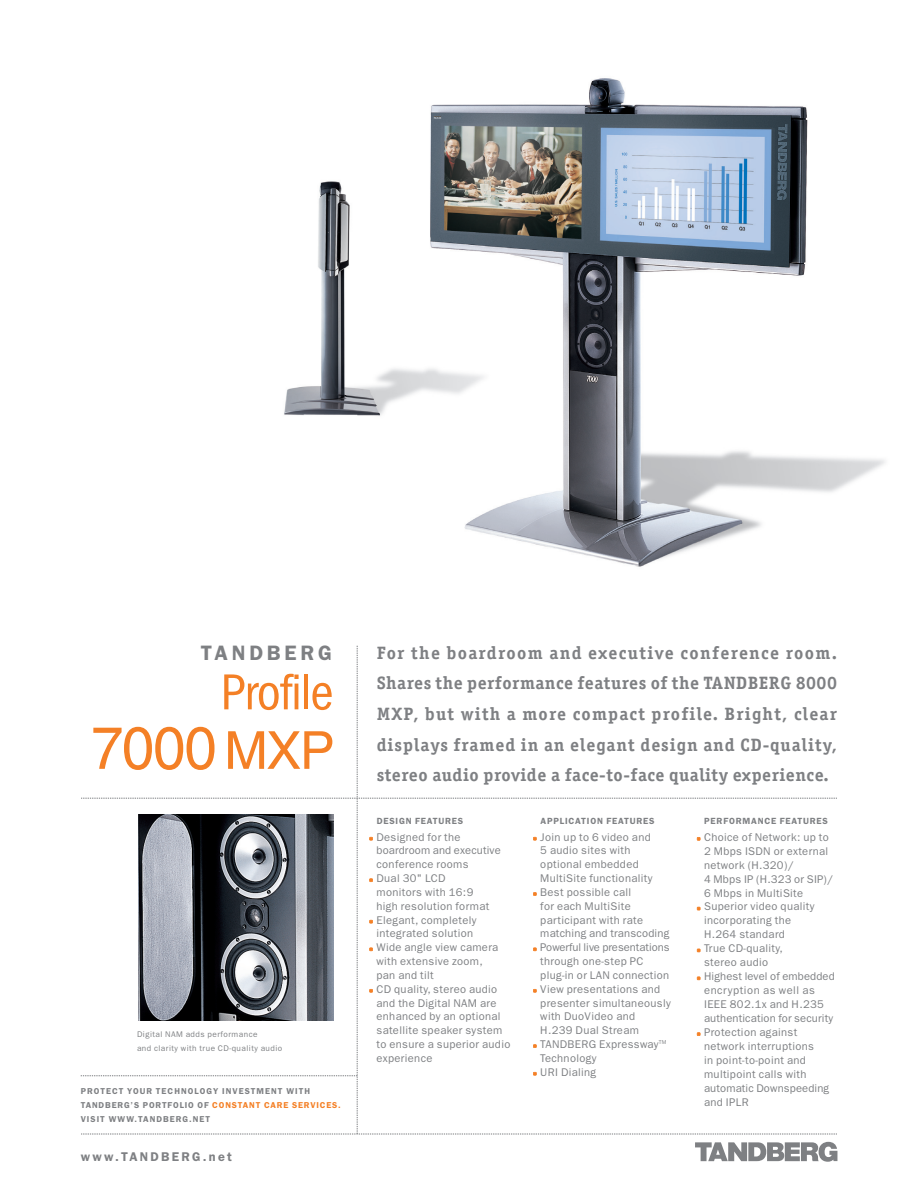
<style>
.page{position:relative;width:918px;height:1188px;background:#fff}
.page>*{position:absolute;margin:0;border:0;box-sizing:border-box;transform-origin:0 0}
.t1{font:59.85px "Helvetica";color:#f48026}
.t2{font:condensed 52.35px "Franklin Gothic";letter-spacing:-.02em;color:#f48026}
.t3{font:600 21px "Franklin Gothic";letter-spacing:.18em;color:#7e8083}
.t4{font:700 18px/30.6px "Officina Serif";letter-spacing:.03em;color:#7e8083;text-align:justify}
.t5{font:600 12.75px "Franklin Gothic";letter-spacing:.18em;color:#7e8083}
.t6{font:11.25px/13.8px "Franklin Gothic";letter-spacing:.03em;color:#7e8083}
.t7{font:600 9px "Franklin Gothic";letter-spacing:.09em;color:#7e8083}
.t8{font:600 8.55px/13.8px "Franklin Gothic";letter-spacing:.12em;color:#7e8083}
.t9{font:8.25px/13.8px "Franklin Gothic";letter-spacing:.06em;color:#7e8083}
.s1{font-size:52.35px}
.s2{color:#f48026}
</style>
<div class="page">
<img style="left:284px;top:78px;width:601px;height:489px">
<svg style="left:695px;top:1142px;width:142px;height:20px"></svg>
<svg style="left:81px;top:646px;width:756px;height:489px"></svg>
<h3 class="t3" style="left:201px;top:646px;width:132px">TANDBERG</h3>
<h2 class="t2" style="left:221px;top:674px;width:114px">Profile</h2>
<h1 class="t1" style="left:91px;top:726px;width:245px">7000 <span class="s1">MXP</span></h1>
<p class="t9" style="left:137px;top:1028px;width:147px">Digital NAM adds performance<br>and clarity with true CD-quality audio</p>
<p class="t8" style="left:81px;top:1085px;width:262px">PROTECT YOUR TECHNOLOGY INVESTMENT WITH<br>TANDBERG’S PORTFOLIO OF <span class="s2">CONSTANT CARE SERVICES.<br></span>VISIT WWW.TANDBERG.NET</p>
<p class="t5" style="left:81px;top:1152px;width:153px">www.TANDBERG.net</p>
<p class="t4" style="left:377px;top:639px;width:462px">For the boardroom and executive conference room.<br>Shares the performance features of the TANDBERG 8000<br>MXP, but with a more compact profile. Bright, clear displays framed in an elegant design and CD-quality, stereo audio provide a face-to-face quality experience.</p>
<p class="t7" style="left:377px;top:818px;width:88px">DESIGN FEATURES</p>
<p class="t6" style="left:377px;top:831px;width:135px">Designed for the boardroom and executive conference rooms<br>Dual 30" LCD<br>monitors with 16:9<br>high resolution format<br>Elegant, completely integrated solution<br>Wide angle view camera with extensive zoom,<br>pan and tilt<br>CD quality, stereo audio and the Digital NAM are enhanced by an optional satellite speaker system to ensure a superior audio experience</p>
<p class="t7" style="left:540px;top:818px;width:116px">APPLICATION FEATURES</p>
<p class="t6" style="left:540px;top:831px;width:132px">Join up to 6 video and<br>5 audio sites with optional embedded<br>MultiSite functionality<br>Best possible call<br>for each MultiSite participant with rate matching and transcoding<br>Powerful live presentations through one-step PC plug-in or LAN connection<br>View presentations and presenter simultaneously with DuoVideo and<br>H.239 Dual Stream<br>TANDBERG Expressway<sup>TM<br></sup>Technology<br>URI Dialing</p>
<p class="t7" style="left:704px;top:818px;width:125px">PERFORMANCE FEATURES</p>
<p class="t6" style="left:704px;top:831px;width:132px">Choice of Network: up to<br>2 Mbps ISDN or external network (H.320)/<br>4 Mbps IP (H.323 or SIP)/<br>6 Mbps in MultiSite<br>Superior video quality incorporating the<br>H.264 standard<br>True CD-quality,<br>stereo audio<br>Highest level of embedded encryption as well as<br>IEEE 802.1x and H.235 authentication for security<br>Protection against network interruptions<br>in point-to-point and multipoint calls with automatic Downspeeding and IPLR</p>
</div>
